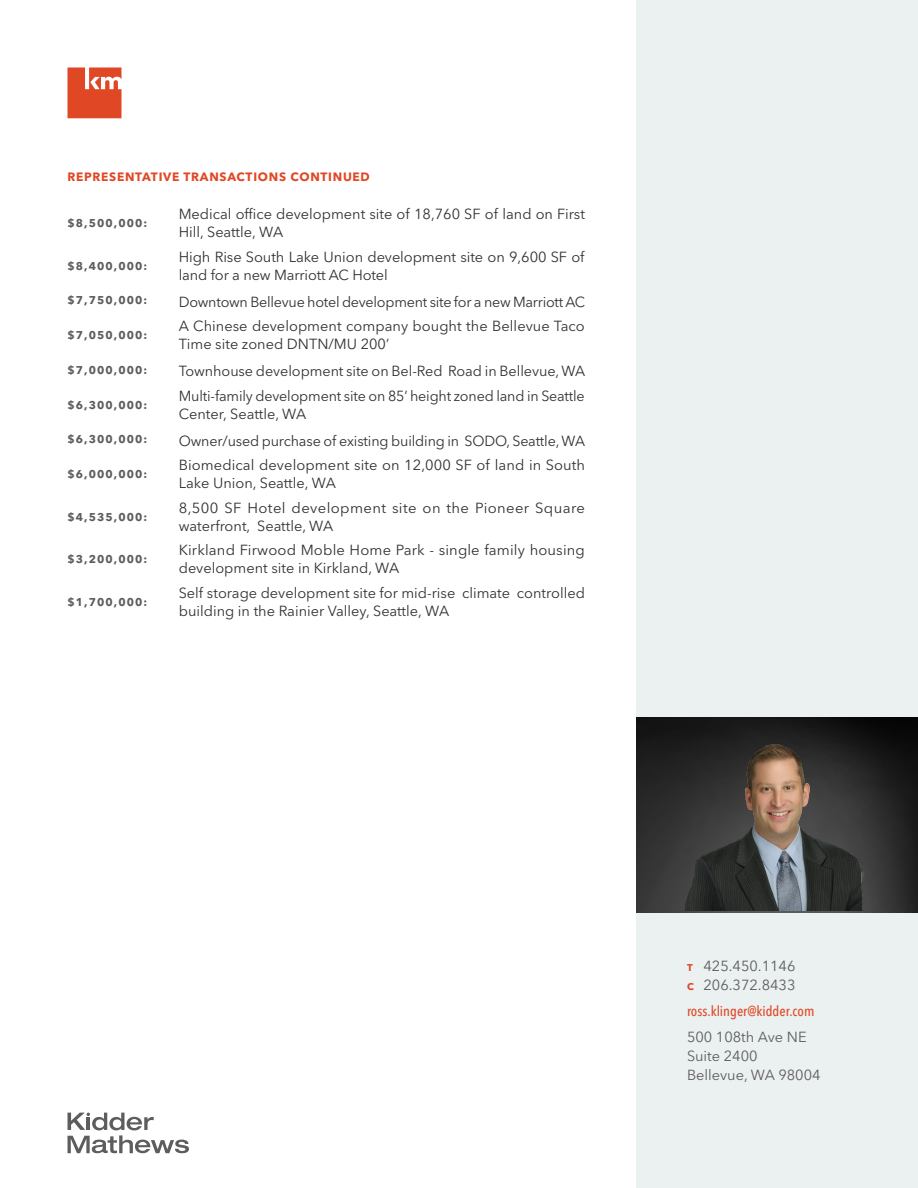
<style>
.page{position:relative;width:918px;height:1188px;background:#fff}
.page>*{position:absolute;margin:0;border:0;box-sizing:border-box;transform-origin:0 0}
.Body_Copy_-_Charcoal{font:14.55px/18px "Avenir Next LT Pro";color:#313234}
.Body_Copy_-_Charcoal-2{font:14.55px/18px "Avenir Next LT Pro";letter-spacing:.025em;color:#313234}
.Resume_-_Contact_Inf{font:14.55px/19px "Avenir Next LT Pro";color:#5e5d5d}
.Body_Copy_-_Charcoal-3{font:14.55px "Avenir Next LT Pro";letter-spacing:-.02em;color:#313234}
.Resume_-_Contact_Inf-2{font:500 condensed 14.25px "Avenir Next LT Pro";color:#e04825}
.Subhead_-_Level_1{font:700 12px "Avenir Next LT Pro";letter-spacing:.06em;color:#e04825}
.Body_Copy_-_Charcoal-4{font:700 11.25px "Avenir Next LT Pro";letter-spacing:.1em;color:#5e5d5d}
.s1{font-weight:700;font-size:9.75px;color:#e04825}
</style>
<div class="page">
<div style="left:636px;top:0;width:282px;height:1188px;background:#ebf0f1"></div>
<img style="left:636px;top:718px;width:282px;height:195px">
<img style="left:663px;top:732px;width:224px;height:178px">
<svg style="left:67px;top:67px;width:54px;height:51px;background:#e45f41"></svg>
<svg style="left:68px;top:1113px;width:121px;height:40px"></svg>
<p class="Subhead_-_Level_1" style="left:68px;top:170px;width:304px">REPRESENTATIVE TRANSACTIONS CONTINUED</p>
<p class="Body_Copy_-_Charcoal-4" style="left:68px;top:216px;width:81px">$8,500,000:</p>
<p class="Body_Copy_-_Charcoal" style="left:179px;top:205px;width:408px">Medical office development site of 18,760 SF of land on First<br>Hill, Seattle, WA</p>
<p class="Body_Copy_-_Charcoal-4" style="left:68px;top:259px;width:81px">$8,400,000:</p>
<p class="Body_Copy_-_Charcoal" style="left:179px;top:248px;width:407px">High Rise South Lake Union development site on 9,600 SF of land for a new Marriott AC Hotel</p>
<p class="Body_Copy_-_Charcoal-4" style="left:68px;top:294px;width:81px">$7,750,000:</p>
<p class="Body_Copy_-_Charcoal-3" style="left:179px;top:293px;width:408px">Downtown Bellevue hotel development site for a new Marriott AC</p>
<p class="Body_Copy_-_Charcoal-4" style="left:68px;top:328px;width:81px">$7,050,000:</p>
<p class="Body_Copy_-_Charcoal" style="left:179px;top:317px;width:408px">A Chinese development company bought the Bellevue Taco<br>Time site zoned DNTN/MU 200’</p>
<p class="Body_Copy_-_Charcoal-4" style="left:68px;top:363px;width:81px">$7,000,000:</p>
<p class="Body_Copy_-_Charcoal" style="left:179px;top:362px;width:408px">Townhouse development site on Bel-Red Road in Bellevue, WA</p>
<p class="Body_Copy_-_Charcoal-4" style="left:68px;top:398px;width:81px">$6,300,000:</p>
<p class="Body_Copy_-_Charcoal" style="left:179px;top:387px;width:408px">Multi-family development site on 85’ height zoned land in Seattle<br>Center, Seattle, WA</p>
<p class="Body_Copy_-_Charcoal-4" style="left:68px;top:433px;width:81px">$6,300,000:</p>
<p class="Body_Copy_-_Charcoal" style="left:179px;top:432px;width:408px">Owner/used purchase of existing building in SODO, Seattle, WA</p>
<p class="Body_Copy_-_Charcoal-4" style="left:68px;top:467px;width:81px">$6,000,000:</p>
<p class="Body_Copy_-_Charcoal" style="left:179px;top:456px;width:408px">Biomedical development site on 12,000 SF of land in South<br>Lake Union, Seattle, WA</p>
<p class="Body_Copy_-_Charcoal-4" style="left:68px;top:510px;width:81px">$4,535,000:</p>
<p class="Body_Copy_-_Charcoal-2" style="left:179px;top:499px;width:408px">8,500 SF Hotel development site on the Pioneer Square waterfront, Seattle, WA</p>
<p class="Body_Copy_-_Charcoal-4" style="left:68px;top:552px;width:81px">$3,200,000:</p>
<p class="Body_Copy_-_Charcoal" style="left:179px;top:541px;width:408px">Kirkland Firwood Moble Home Park - single family housing development site in Kirkland, WA</p>
<p class="Body_Copy_-_Charcoal-4" style="left:68px;top:595px;width:81px">$1,700,000:</p>
<p class="Body_Copy_-_Charcoal" style="left:179px;top:584px;width:408px">Self storage development site for mid-rise climate controlled building in the Rainier Valley, Seattle, WA</p>
<p class="Resume_-_Contact_Inf" style="left:687px;top:955px;width:110px;line-height:19.8px"><span class="s1">T</span> 425.450.1146<br><span class="s1">C</span> 206.372.8433</p>
<p class="Resume_-_Contact_Inf-2" style="left:687px;top:1002px;width:129px">ross.klinger@kidder.com</p>
<p class="Resume_-_Contact_Inf" style="left:687px;top:1027px;width:135px">500 108th Ave NE<br>Suite 2400<br>Bellevue, WA 98004</p>
</div>
